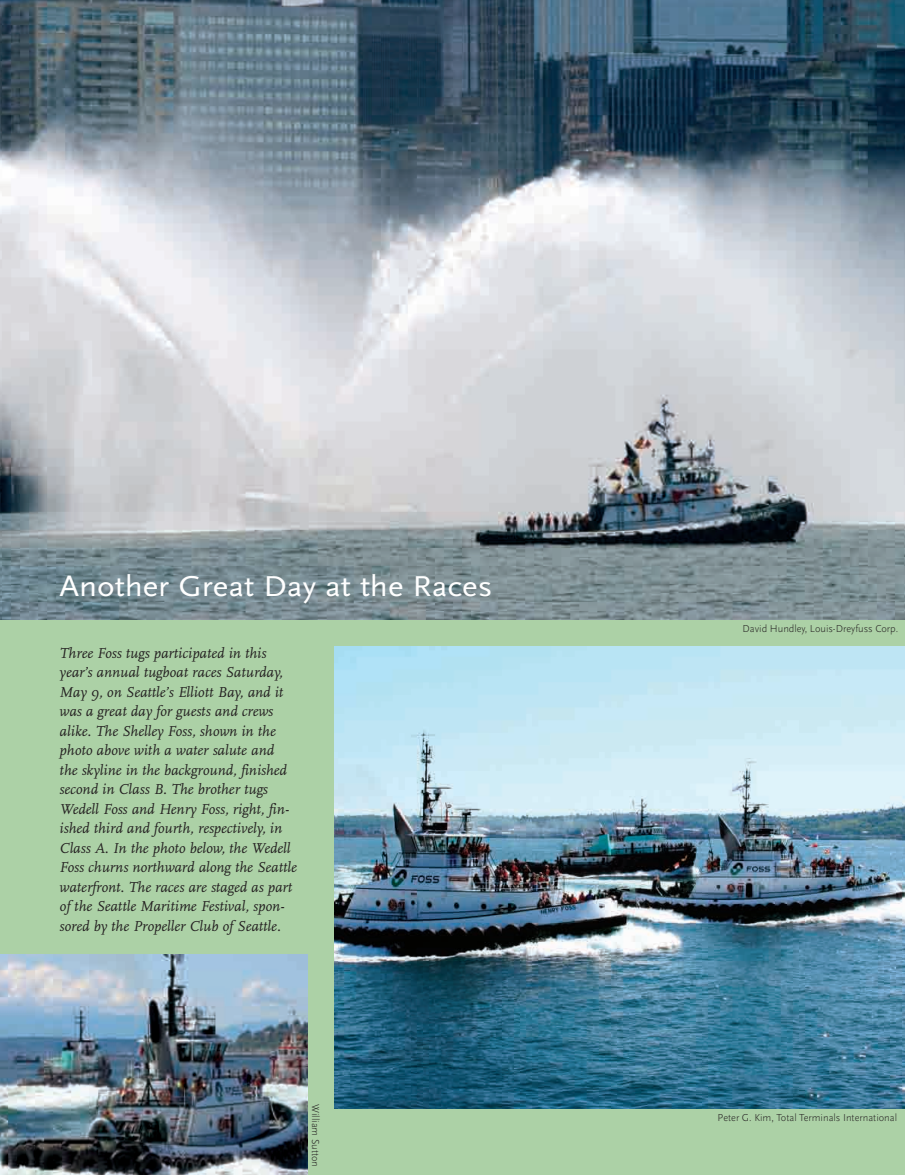
<style>
.page{position:relative;width:905px;height:1175px;background:#fff}
.page>*{position:absolute;margin:0;border:0;box-sizing:border-box;transform-origin:0 0}
.t1{font:30px "Scala Sans";color:#fff;scale:1.1 1}
.t2{font:italic 15px/19.5px "Scala";color:#231f20}
.t3{font:300 10.5px "Scala Sans";color:#231f20}
</style>
<div class="page">
<div style="left:0;top:2px;width:905px;height:1173px;background:#acd1a6"></div>
<img style="left:0;top:0;width:905px;height:619px">
<img style="left:334px;top:646px;width:571px;height:462px">
<img style="left:0;top:954px;width:307px;height:221px">
<h1 class="t1" style="left:60px;top:575px;width:395px">Another Great Day at the Races</h1>
<p class="t2" style="left:60px;top:644px;width:239px">Three Foss tugs participated in this year’s annual tugboat races Saturday, May 9, on Seattle’s Elliott Bay, and it was a great day for guests and crews alike. The Shelley Foss, shown in the photo above with a water salute and<br>the skyline in the background, finished second in Class B. The brother tugs Wedell Foss and Henry Foss, right, fin&shy;ished third and fourth, respectively, in Class A. In the photo below, the Wedell Foss churns northward along the Seattle waterfront. The races are staged as part of the Seattle Maritime Festival, spon&shy;sored by the Propeller Club of Seattle.</p>
<p class="t3" style="left:319px;top:1104px;width:64px;rotate:90deg">William Sutton</p>
<p class="t3" style="left:742px;top:624px;width:157px">David Hundley, Louis-Dreyfuss Corp.</p>
<p class="t3" style="left:717px;top:1113px;width:181px">Peter G. Kim, Total Terminals International</p>
</div>
